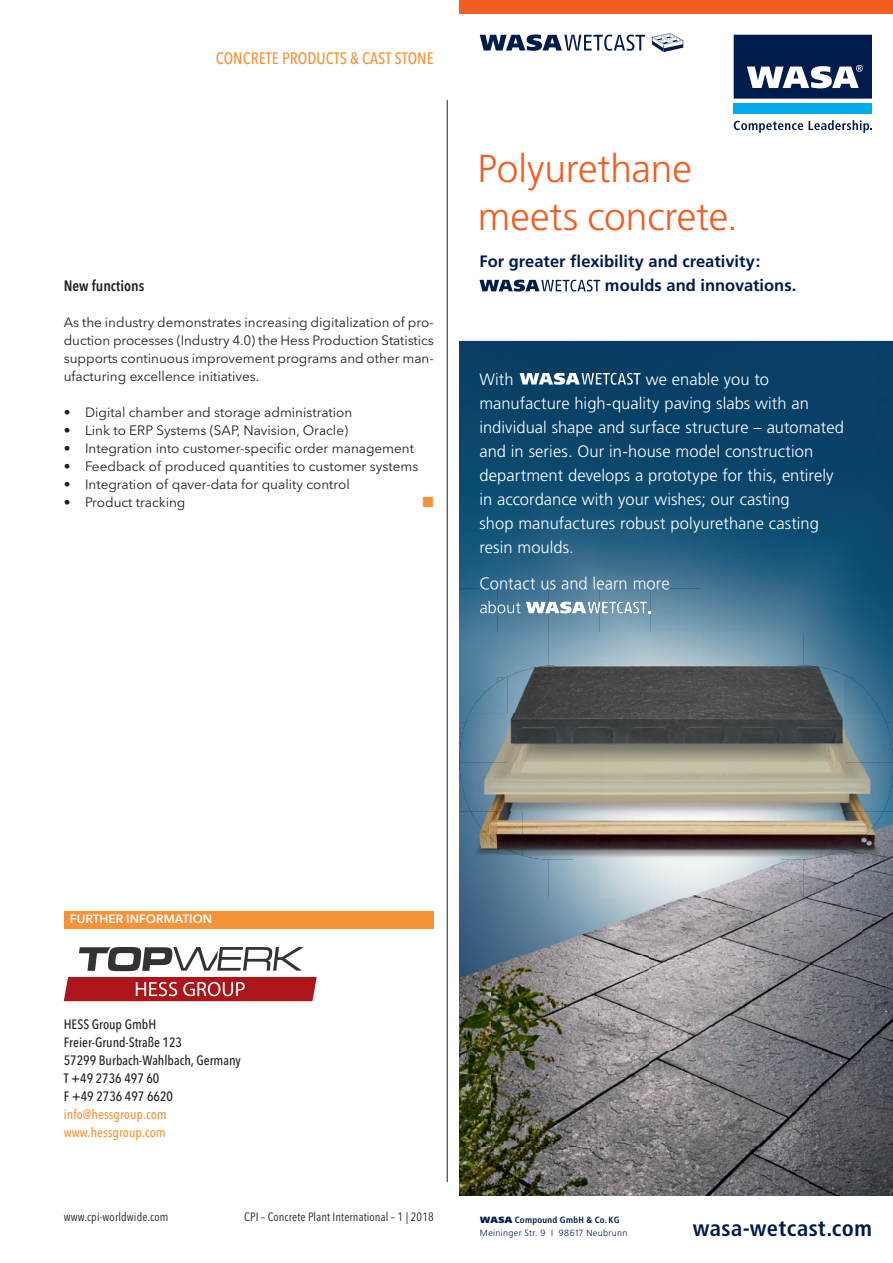
<style>
.page{position:relative;width:893px;height:1263px;background:#fff}
.page>*{position:absolute;margin:0;border:0;box-sizing:border-box;transform-origin:0 0}
.t1{font:300 39px/48px "Frutiger LT Pro";letter-spacing:-.005em;color:#f25d21}
.t2{font:700 condensed 22.5px "Frutiger LT Pro";letter-spacing:.015em;color:#001c4c}
.t3{font:300 16.5px/24px "Frutiger LT Pro";letter-spacing:.005em;color:#fff}
.t4{font:700 16.5px/24px "Frutiger LT Pro";color:#001c4c}
.t5{font:500 16.5px "Avenir Next Condensed";color:#f69238}
.t6{font:600 15px "Avenir Next Condensed";color:#231f20}
.t7{font:13.5px/18px "Avenir Next";color:#231f20;text-align:justify}
.t8{font:500 13.5px/18px "Avenir Next Condensed";color:#231f20}
.t9{font:500 13.5px/18px "Avenir Next Condensed";color:#f69238}
.t10{font:13.5px "European Pi Three";color:#f69238}
.t11{font:12px "Avenir Next Condensed";letter-spacing:.01em;color:#231f20}
.t12{font:600 12px "Avenir Next";color:#fff}
.t13{font:300 9px/13.5px "Frutiger LT Pro";letter-spacing:.035em;color:#001c4c}
.s1{font-family:"Frutiger LT Std";font-weight:900}
.s2{font-weight:700;font-stretch:condensed}
</style>
<div class="page">
<img style="left:459px;top:341px;width:434px;height:247px">
<svg style="left:734px;top:121px;width:69px;height:12px"></svg>
<svg style="left:809px;top:120px;width:63px;height:13px"></svg>
<div style="left:734px;top:35px;width:138px;height:64px;background:#001c4c"></div>
<div style="left:734px;top:103px;width:138px;height:10px;background:#00abe7"></div>
<svg style="left:747px;top:65px;width:116px;height:23px"></svg>
<div style="left:459px;top:0;width:434px;height:13px;background:#f25d21"></div>
<svg style="left:480px;top:34px;width:165px;height:17px"></svg>
<svg style="left:652px;top:33px;width:31px;height:19px"></svg>
<svg style="left:520px;top:373px;width:121px;height:12px"></svg>
<svg style="left:479px;top:280px;width:121px;height:12px"></svg>
<img style="left:459px;top:897px;width:32px;height:250px">
<img style="left:862px;top:897px;width:31px;height:299px">
<img style="left:491px;top:897px;width:318px;height:250px">
<img style="left:809px;top:897px;width:53px;height:299px">
<img style="left:459px;top:1147px;width:350px;height:49px">
<img style="left:459px;top:588px;width:434px;height:45px">
<img style="left:459px;top:633px;width:89px;height:44px">
<img style="left:548px;top:633px;width:255px;height:32px">
<img style="left:803px;top:633px;width:90px;height:44px">
<img style="left:459px;top:677px;width:10px;height:37px">
<img style="left:882px;top:677px;width:11px;height:37px">
<img style="left:612px;top:588px;width:58px;height:1px">
<img style="left:480px;top:588px;width:132px;height:1px">
<img style="left:480px;top:601px;width:41px;height:12px">
<svg style="left:526px;top:602px;width:124px;height:11px"></svg>
<img style="left:459px;top:811px;width:38px;height:86px">
<img style="left:883px;top:811px;width:10px;height:43px">
<img style="left:497px;top:855px;width:51px;height:42px">
<img style="left:548px;top:860px;width:255px;height:37px">
<img style="left:803px;top:854px;width:90px;height:43px">
<img style="left:469px;top:676px;width:39px;height:38px">
<img style="left:508px;top:665px;width:337px;height:49px">
<img style="left:845px;top:675px;width:37px;height:39px">
<img style="left:459px;top:714px;width:434px;height:97px">
<img style="left:471px;top:811px;width:51px;height:44px">
<img style="left:522px;top:811px;width:310px;height:49px">
<img style="left:832px;top:811px;width:51px;height:43px">
<hr style="left:447px;top:100px;width:1px;height:1082px;background:#231f20">
<div style="left:64px;top:911px;width:370px;height:17px;background:#f69238"></div>
<svg style="left:79px;top:947px;width:225px;height:24px"></svg>
<svg style="left:64px;top:977px;width:253px;height:24px;background:#b42c30"></svg>
<p class="t5" style="left:216px;top:51px;width:219px">CONCRETE PRODUCTS &amp; CAST STONE</p>
<p class="t6" style="left:64px;top:279px;width:82px">New functions</p>
<p class="t7" style="left:64px;top:314px;width:371px">As the industry demonstrates increasing digitalization of pro&shy;duction processes (Industry 4.0) the Hess Production Statistics supports continuous improvement programs and other man&shy;ufacturing excellence initiatives.</p>
<p class="t7" style="left:64px;top:404px;width:290px">• Digital chamber and storage administration</p>
<p class="t7" style="left:64px;top:422px;width:286px">• Link to ERP Systems (SAP, Navision, Oracle)</p>
<p class="t7" style="left:64px;top:440px;width:352px">• Integration into customer-specific order management</p>
<p class="t7" style="left:64px;top:458px;width:356px">• Feedback of produced quantities to customer systems</p>
<p class="t7" style="left:64px;top:476px;width:287px">• Integration of qaver-data for quality control</p>
<p class="t7" style="left:64px;top:494px;width:123px">• Product tracking</p>
<p class="t10" style="left:422px;top:494px;width:13px">-</p>
<h1 class="t1" style="left:477px;top:148px;width:262px">Polyurethane meets concrete.</h1>
<p class="t4" style="left:605px;top:251px;width:193px;text-indent:-126px">For greater flexibility and creativity: moulds and innovations.</p>
<p class="t3" style="left:479px;top:368px;width:36px">With</p>
<p class="t3" style="left:479px;top:368px;width:366px;text-indent:166px">we enable you to<br>manu facture high-quality paving slabs with an individual shape and surface structure – automated and in series. Our in-house model construction department develops a prototype for this, entirely in accordance with your wishes; our casting<br>shop manufactures robust polyurethane casting resin moulds.</p>
<p class="t3" style="left:479px;top:573px;width:192px">Contact us and learn more</p>
<p class="t12" style="left:70px;top:914px;width:144px">FURTHER INFORMATION</p>
<p class="t8" style="left:64px;top:1016px;width:179px">HESS Group GmbH<br>Freier-Grund-Straße 123<br>57299 Burbach-Wahlbach, Germany<br>T +49 2736 497 60<br>F +49 2736 497 6620</p>
<p class="t9" style="left:64px;top:1106px;width:104px">info@hessgroup.com www.hessgroup.com</p>
<p class="t11" style="left:64px;top:1209px;width:106px">www.cpi-worldwide.com</p>
<p class="t11" style="left:244px;top:1209px;width:191px">CPI – Concrete Plant International – 1 | 2018</p>
<p class="t13" style="left:480px;top:1213px;width:149px"><span class="s1">WASA</span> <span class="s2">Compound GmbH &amp; Co. KG<br></span>Meininger Str. 9 I 98617 Neubrunn</p>
<h2 class="t2" style="left:693px;top:1215px;width:181px">wasa-wetcast.com</h2>
</div>
